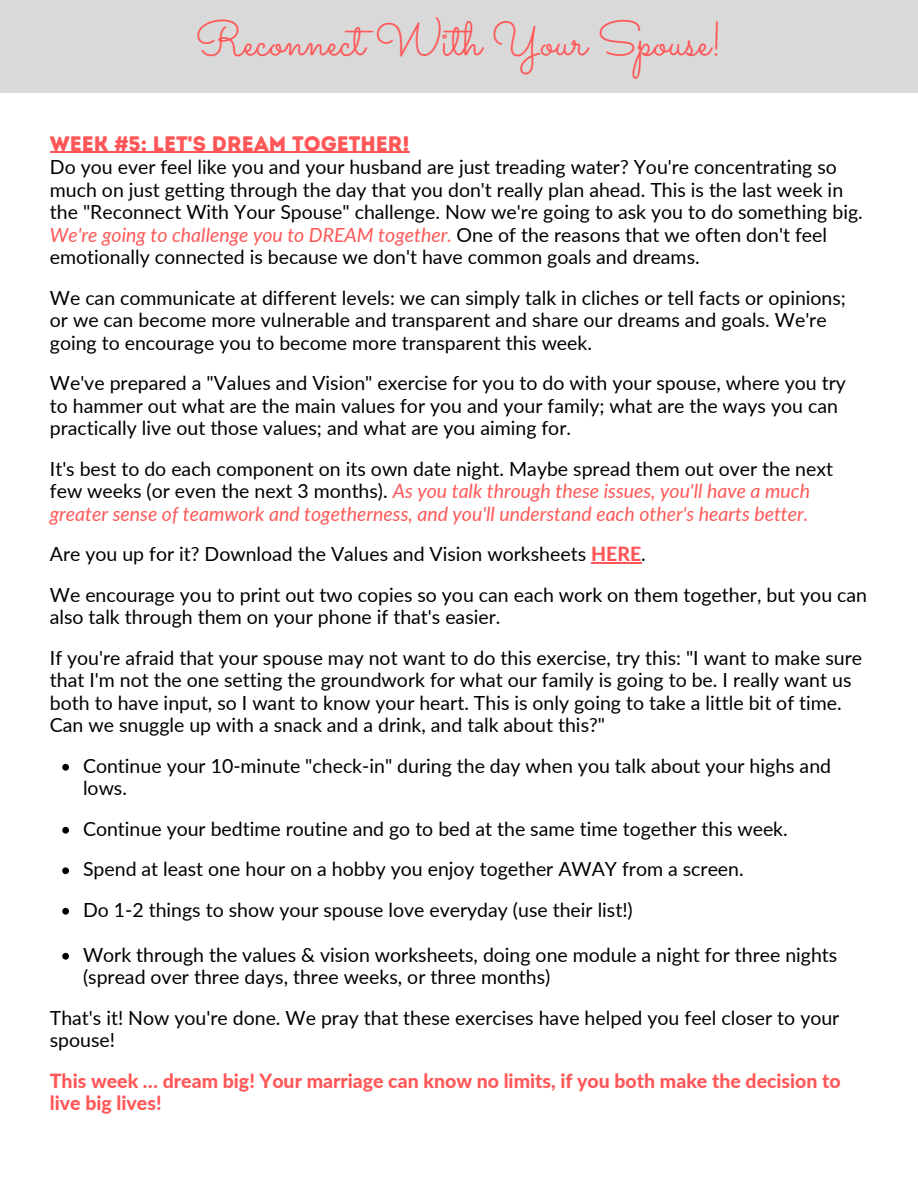
<style>
.page{position:relative;width:918px;height:1188px;background:#fff}
.page>*{position:absolute;margin:0;border:0;box-sizing:border-box;transform-origin:0 0}
.t1{font:48px "Sacramento";color:#ff5757}
.t2{font:21px "Intro Rust Base";color:#ff5757}
.t3{font:19.5px/22.5px "Lato";color:#000}
.t4{font:italic 19.5px/22.5px "Lato";color:#ff5757}
.t5{font:800 19.5px/22.5px "Lato";color:#ff5757}
.s1{font-style:italic;color:#ff5757}
.s2{font-style:normal;color:#000}
.s3{font-weight:800;color:#ff5757}
</style>
<div class="page">
<div style="left:0;top:0;width:918px;height:92px;background:#d9d9d9"></div>
<svg style="left:62px;top:764px;width:7px;height:7px"></svg>
<svg style="left:62px;top:827px;width:7px;height:7px"></svg>
<svg style="left:62px;top:867px;width:7px;height:7px"></svg>
<svg style="left:62px;top:908px;width:7px;height:7px"></svg>
<svg style="left:62px;top:953px;width:7px;height:7px"></svg>
<hr style="left:50px;top:152px;width:359px;height:1px;background:#ff5757">
<hr style="left:591px;top:562px;width:50px;height:2px;background:#ff5757">
<h1 class="t1" style="left:195px;top:11px;width:529px">Reconnect With Your Spouse!</h1>
<p class="t2" style="left:50px;top:130px;width:361px">WEEK #5: LET'S DREAM TOGETHER!</p>
<p class="t3" style="left:50px;top:155px;width:814px">Do you ever feel like you and your husband are just treading water? You're concentrating so much on just getting through the day that you don't really plan ahead. This is the last week in the "Reconnect With Your Spouse" challenge. Now we're going to ask you to do something big.<br><span class="s1">We're going to challenge you to DREAM together.</span> One of the reasons that we often don't feel emotionally connected is because we don't have common goals and dreams.</p>
<p class="t3" style="left:50px;top:286px;width:798px">We can communicate at different levels: we can simply talk in cliches or tell facts or opinions; or we can become more vulnerable and transparent and share our dreams and goals. We're going to encourage you to become more transparent this week.</p>
<p class="t3" style="left:50px;top:371px;width:797px">We've prepared a "Values and Vision" exercise for you to do with your spouse, where you try to hammer out what are the main values for you and your family; what are the ways you can practically live out those values; and what are you aiming for.</p>
<p class="t4" style="left:50px;top:457px;width:785px"><span class="s2">It's best to do each component on its own date night. Maybe spread them out over the next few weeks (or even the next 3 months).</span> As you talk through these issues, you'll have a much greater sense of teamwork and togetherness, and you'll understand each other's hearts better.</p>
<p class="t3" style="left:50px;top:533px;width:819px;line-height:40.5px">Are you up for it? Download the Values and Vision worksheets <span class="s3">HERE</span>.<br>We encourage you to print out two copies so you can each work on them together, but you can</p>
<p class="t3" style="left:50px;top:596px;width:814px;line-height:40.5px">also talk through them on your phone if that's easier.<br>If you're afraid that your spouse may not want to do this exercise, try this: "I want to make sure</p>
<p class="t3" style="left:50px;top:668px;width:803px">that I'm not the one setting the groundwork for what our family is going to be. I really want us both to have input, so I want to know your heart. This is only going to take a little bit of time.<br>Can we snuggle up with a snack and a drink, and talk about this?"</p>
<p class="t3" style="left:83px;top:754px;width:750px">Continue your 10-minute "check-in" during the day when you talk about your highs and lows.</p>
<p class="t3" style="left:83px;top:808px;width:706px;line-height:40.5px">Continue your bedtime routine and go to bed at the same time together this week.<br>Spend at least one hour on a hobby you enjoy together AWAY from a screen.<br>Do 1-2 things to show your spouse love everyday (use their list!)</p>
<p class="t3" style="left:83px;top:943px;width:756px">Work through the values &amp; vision worksheets, doing one module a night for three nights (spread over three days, three weeks, or three months)</p>
<p class="t3" style="left:50px;top:1006px;width:791px">That's it! Now you're done. We pray that these exercises have helped you feel closer to your spouse!</p>
<p class="t5" style="left:50px;top:1069px;width:792px">This week … dream big! Your marriage can know no limits, if you both make the decision to live big lives!</p>
</div>
